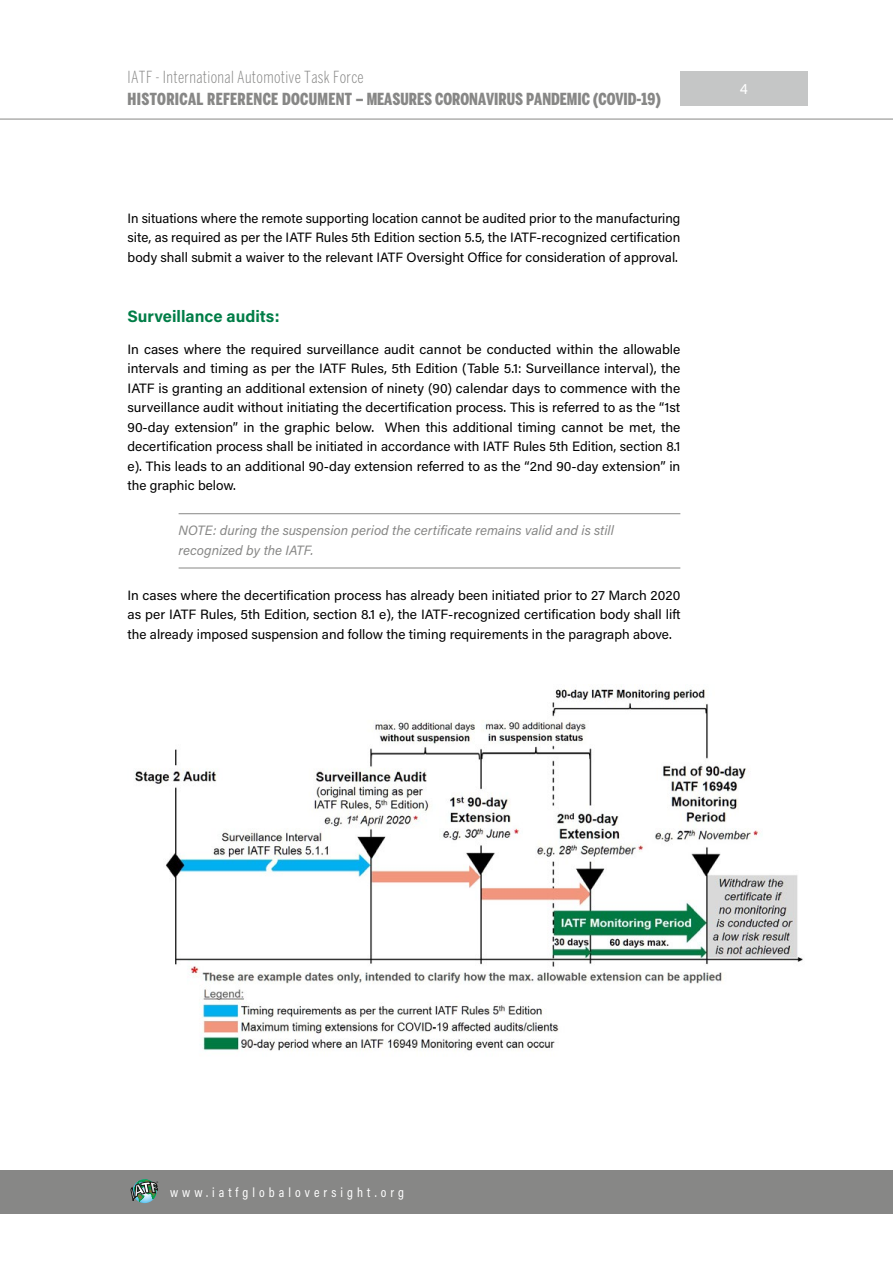
<style>
.page{position:relative;width:893px;height:1263px;background:#fff}
.page>*{position:absolute;margin:0;border:0;box-sizing:border-box;transform-origin:0 0}
.t1{font:900 extra-condensed 16.5px "Benton Sans";color:#878786}
.t2{font:300 extra-condensed 16.5px "Benton Sans";letter-spacing:.02em;color:#878786}
.t3{font:700 16.5px "Acumin Pro";color:#007d47}
.t4{font:15px "Acumin Pro";color:#fff}
.t5{font:13.5px/19.5px "Acumin Pro";color:#000;text-align:justify}
.t6{font:italic 13.5px/19.5px "Acumin Pro";color:#878786}
.t7{font:13.5px "Acumin Pro Cond";letter-spacing:.3em;color:#fff}
.t8{font:300 2.25px "Helvetica Neue";color:#000}
</style>
<div class="page">
<div style="left:0;top:1170px;width:893px;height:44px;background:#878786"></div>
<hr style="left:0;top:119px;width:893px;height:1px;background:#878786">
<div style="left:680px;top:71px;width:127px;height:34px;background:#c5c6c6"></div>
<svg style="left:131px;top:1179px;width:27px;height:24px"></svg>
<hr style="left:179px;top:513px;width:501px;height:1px;background:#878786">
<hr style="left:179px;top:568px;width:501px;height:1px;background:#878786">
<img style="left:135px;top:689px;width:668px;height:362px">
<p class="t2" style="left:128px;top:67px;width:238px">IATF - International Automotive Task Force</p>
<p class="t1" style="left:128px;top:90px;width:535px">HISTORICAL REFERENCE DOCUMENT – MEASURES CORONAVIRUS PANDEMIC (COVID-19)</p>
<p class="t5" style="left:128px;top:208px;width:554px">In situations where the remote supporting location cannot be audited prior to the manufacturing site, as required as per the IATF Rules 5th Edition section 5.5, the IATF-recognized certification body shall submit a waiver to the relevant IATF Oversight Office for consideration of approval.</p>
<p class="t3" style="left:128px;top:304px;width:154px">Surveillance audits:</p>
<p class="t5" style="left:128px;top:339px;width:554px">In cases where the required surveillance audit cannot be conducted within the allowable intervals and timing as per the IATF Rules, 5th Edition (Table 5.1: Surveillance interval), the IATF is granting an additional extension of ninety (90) calendar days to commence with the surveillance audit without initiating the decertification process. This is referred to as the “1st 90-day extension” in the graphic below. When this additional timing cannot be met, the decertification process shall be initiated in accordance with IATF Rules 5th Edition, section 8.1 e). This leads to an additional 90-day extension referred to as the “2nd 90-day extension” in the graphic below.</p>
<p class="t6" style="left:179px;top:520px;width:437px">NOTE: during the suspension period the certificate remains valid and is still recognized by the IATF.</p>
<p class="t5" style="left:128px;top:585px;width:554px">In cases where the decertification process has already been initiated prior to 27 March 2020 as per IATF Rules, 5th Edition, section 8.1 e), the IATF-recognized certification body shall lift the already imposed suspension and follow the timing requirements in the paragraph above.</p>
<p class="t4" style="left:740px;top:78px;width:10px">4</p>
<p class="t8" style="left:157px;top:1180px;width:3px">®</p>
<p class="t7" style="left:170px;top:1183px;width:235px">www.iatfglobaloversight.org</p>
</div>
